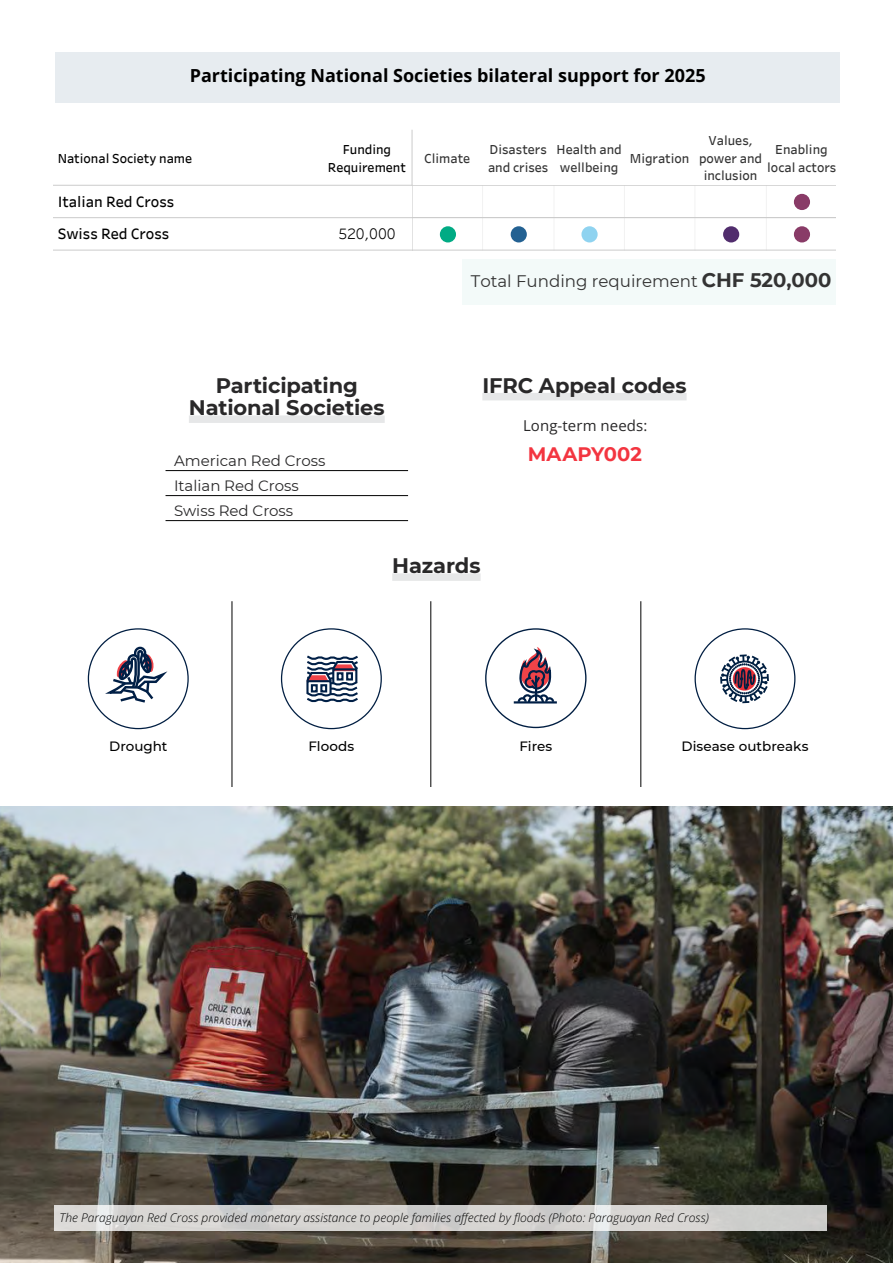
<style>
.page{position:relative;width:893px;height:1263px;background:#fff}
.page>*{position:absolute;margin:0;border:0;box-sizing:border-box;transform-origin:0 0}
.t1{font:700 21px/22.5px "Montserrat";letter-spacing:-.005em;color:#292829;text-align:center}
.t2{font:700 19.5px "Montserrat";color:#f33540}
.t3{font:700 18px "Open Sans";color:#000}
.t4{font:16.65px "Montserrat 0 50";color:#333}
.t5{font:15px/25px "Montserrat";color:#292829}
.t6{font:15px "Open Sans";letter-spacing:.005em;color:#292829}
.t7{font:14.7px "Tableau Medium 0 50";color:#000}
.t8{font:14.7px "Tableau Book 0 50";color:#000}
.t9{font:500 13.5px "Montserrat";letter-spacing:.005em;color:#000}
.t10{font:12.75px/17.7px "Tableau Medium 0 50";color:#333}
.t11{font:12.75px/17.7px "Tableau Medium 0 50";color:#000;text-align:center}
.t12{font:italic 300 12px "Open Sans";color:#000}
.s1{font-family:"Montserrat 0 75";font-size:19.65px}
</style>
<div class="page">
<hr style="left:412px;top:130px;width:1px;height:55px;background:#cbcbcb">
<hr style="left:54px;top:185px;width:358px;height:1px;background:#cbcbcb">
<hr style="left:54px;top:217px;width:358px;height:1px;background:#cbcbcb">
<hr style="left:54px;top:250px;width:358px;height:1px;background:#cbcbcb">
<hr style="left:482px;top:185px;width:1px;height:33px;background:#f2f2f2">
<hr style="left:553px;top:185px;width:1px;height:33px;background:#f2f2f2">
<hr style="left:624px;top:185px;width:1px;height:33px;background:#f2f2f2">
<hr style="left:694px;top:185px;width:1px;height:33px;background:#f2f2f2">
<hr style="left:766px;top:185px;width:1px;height:33px;background:#f2f2f2">
<hr style="left:482px;top:218px;width:1px;height:32px;background:#f2f2f2">
<hr style="left:553px;top:218px;width:1px;height:32px;background:#f2f2f2">
<hr style="left:624px;top:218px;width:1px;height:32px;background:#f2f2f2">
<hr style="left:694px;top:218px;width:1px;height:32px;background:#f2f2f2">
<hr style="left:766px;top:218px;width:1px;height:32px;background:#f2f2f2">
<div style="left:794px;top:194px;width:16px;height:16px;background:#893b67;border-radius:50%"></div>
<div style="left:723px;top:226px;width:16px;height:16px;background:#512d6d;border-radius:50%"></div>
<div style="left:581px;top:226px;width:17px;height:16px;background:#8fd3f0;border-radius:50%"></div>
<div style="left:511px;top:226px;width:16px;height:16px;background:#236192;border-radius:50%"></div>
<div style="left:440px;top:226px;width:16px;height:16px;background:#00ab84;border-radius:50%"></div>
<div style="left:794px;top:226px;width:16px;height:16px;background:#893b67;border-radius:50%"></div>
<hr style="left:412px;top:185px;width:1px;height:33px;background:#cbcbcb">
<hr style="left:412px;top:185px;width:424px;height:1px;background:#cbcbcb">
<hr style="left:412px;top:217px;width:424px;height:1px;background:#cbcbcb">
<hr style="left:412px;top:218px;width:1px;height:32px;background:#cbcbcb">
<hr style="left:412px;top:218px;width:424px;height:1px;background:#cbcbcb">
<hr style="left:412px;top:250px;width:424px;height:1px;background:#cbcbcb">
<div style="left:462px;top:259px;width:374px;height:45px;background:#f3faf9"></div>
<div style="left:55px;top:52px;width:785px;height:51px;background:#e7ecf0"></div>
<div style="left:189px;top:415px;width:196px;height:8px;background:#e6e7e8"></div>
<hr style="left:166px;top:470px;width:242px;height:1px;background:#000">
<hr style="left:166px;top:495px;width:242px;height:1px;background:#000">
<hr style="left:166px;top:520px;width:242px;height:1px;background:#000">
<div style="left:482px;top:393px;width:205px;height:7px;background:#e6e7e8"></div>
<div style="left:392px;top:573px;width:89px;height:8px;background:#e6e7e8"></div>
<hr style="left:232px;top:601px;width:1px;height:186px;background:#000">
<hr style="left:430px;top:601px;width:1px;height:186px;background:#000">
<hr style="left:640px;top:601px;width:1px;height:186px;background:#000">
<img style="left:0;top:807px;width:893px;height:456px">
<svg style="left:54px;top:1205px;width:773px;height:25px;fill:#d7d5d2"></svg>
<svg style="left:306px;top:655px;width:52px;height:48px"></svg>
<svg style="left:105px;top:646px;width:63px;height:57px"></svg>
<svg style="left:720px;top:654px;width:49px;height:49px"></svg>
<hr style="left:514px;top:701px;width:43px;height:2px;background:#001f46">
<svg style="left:517px;top:647px;width:38px;height:57px"></svg>
<h3 class="t3" style="left:190px;top:63px;width:517px">Participating National Societies bilateral support for 2025</h3>
<p class="t11" style="left:58px;top:149px;width:136px">National Society name</p>
<p class="t11" style="left:328px;top:140px;width:80px">Funding<br>Requirement</p>
<p class="t10" style="left:424px;top:149px;width:48px">Climate</p>
<p class="t10" style="left:488px;top:140px;width:62px">Disasters and crises</p>
<p class="t10" style="left:557px;top:140px;width:67px">Health and wellbeing</p>
<p class="t10" style="left:630px;top:149px;width:61px">Migration</p>
<p class="t7" style="left:58px;top:191px;width:118px">Italian Red Cross</p>
<p class="t7" style="left:58px;top:223px;width:113px">Swiss Red Cross</p>
<p class="t8" style="left:338px;top:223px;width:59px">520,000</p>
<p class="t10" style="left:699px;top:131px;width:65px;text-align:center">Values, power and inclusion</p>
<p class="t10" style="left:767px;top:140px;width:71px;text-align:center">Enabling local actors</p>
<h3 class="t4" style="left:471px;top:270px;width:362px">Total Funding requirement <span class="s1">CHF 520,000</span></h3>
<h1 class="t1" style="left:189px;top:373px;width:197px">Participating<br>National Societies</h1>
<p class="t5" style="left:174px;top:448px;width:153px">American Red Cross<br>Italian Red Cross<br>Swiss Red Cross</p>
<h1 class="t1" style="left:482px;top:373px;width:206px">IFRC Appeal codes</h1>
<p class="t6" style="left:523px;top:416px;width:126px">Long-term needs:</p>
<h2 class="t2" style="left:528px;top:439px;width:115px">MAAPY002</h2>
<h1 class="t1" style="left:392px;top:554px;width:90px">Hazards</h1>
<p class="t9" style="left:109px;top:737px;width:60px">Drought</p>
<p class="t9" style="left:308px;top:737px;width:47px">Floods</p>
<p class="t9" style="left:519px;top:737px;width:34px">Fires</p>
<p class="t9" style="left:681px;top:737px;width:129px">Disease outbreaks</p>
<p class="t12" style="left:59px;top:1209px;width:651px">The Paraguayan Red Cross provided monetary assistance to people families affected by floods (Photo: Paraguayan Red Cross)</p>
</div>
